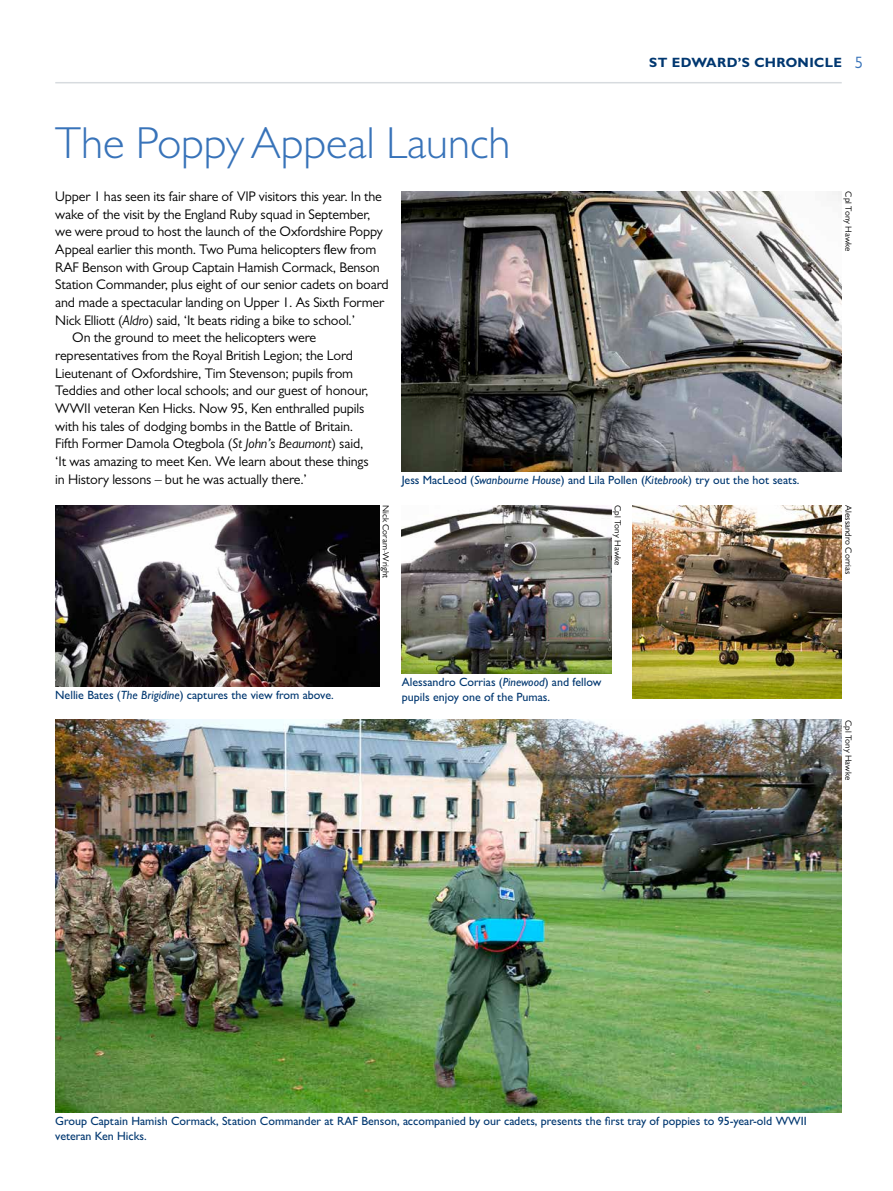
<style>
.page{position:relative;width:893px;height:1191px;background:#fff}
.page>*{position:absolute;margin:0;border:0;box-sizing:border-box;transform-origin:0 0}
.t1{font:300 45px "Gill Sans MT Pro";color:#3873b9}
.t2{font:14.1px "Gill Sans MT Pro";letter-spacing:-.01em;color:#000}
.t3{font:700 13.5px "Gill Sans MT Pro";letter-spacing:.025em;color:#003770}
.t4{font:500 12px/15px "Gill Sans MT Pro";color:#003770}
.t5{font:9px "Gill Sans MT Pro";color:#000}
.s1{font-weight:400;font-size:16.5px;color:#3873b9}
.s2{font-style:italic}
</style>
<div class="page">
<hr style="left:55px;top:82px;width:787px;height:1px;background:#d7dbdf">
<img style="left:55px;top:505px;width:324px;height:182px">
<img style="left:402px;top:505px;width:209px;height:168px">
<img style="left:632px;top:505px;width:210px;height:193px">
<img style="left:55px;top:720px;width:787px;height:392px">
<img style="left:402px;top:191px;width:440px;height:280px">
<h1 class="t1" style="left:55px;top:116px;width:457px">The Poppy Appeal Launch</h1>
<p class="t3" style="left:649px;top:54px;width:215px">ST EDWARD’S CHRONICLE <span class="s1">5</span></p>
<p class="t2" style="left:55px;top:188px;width:328px">Upper 1 has seen its fair share of VIP visitors this year. In the</p>
<p class="t2" style="left:55px;top:206px;width:317px">wake of the visit by the England Ruby squad in September,</p>
<p class="t2" style="left:55px;top:223px;width:329px">we were proud to host the launch of the Oxfordshire Poppy</p>
<p class="t2" style="left:55px;top:241px;width:323px">Appeal earlier this month. Two Puma helicopters flew from</p>
<p class="t2" style="left:55px;top:259px;width:326px">RAF Benson with Group Captain Hamish Cormack, Benson</p>
<p class="t2" style="left:55px;top:276px;width:335px">Station Commander, plus eight of our senior cadets on board</p>
<p class="t2" style="left:55px;top:294px;width:330px">and made a spectacular landing on Upper 1. As Sixth Former</p>
<p class="t2" style="left:55px;top:312px;width:301px">Nick Elliott (<span class="s2">Aldro</span>) said, ‘It beats riding a bike to school.’</p>
<p class="t2" style="left:72px;top:329px;width:245px">On the ground to meet the helicopters were</p>
<p class="t2" style="left:55px;top:347px;width:299px">representatives from the Royal British Legion; the Lord</p>
<p class="t2" style="left:55px;top:365px;width:299px">Lieutenant of Oxfordshire, Tim Stevenson; pupils from</p>
<p class="t2" style="left:55px;top:382px;width:315px">Teddies and other local schools; and our guest of honour,</p>
<p class="t2" style="left:55px;top:400px;width:311px">WWII veteran Ken Hicks. Now 95, Ken enthralled pupils</p>
<p class="t2" style="left:55px;top:418px;width:299px">with his tales of dodging bombs in the Battle of Britain.</p>
<p class="t2" style="left:55px;top:435px;width:310px">Fifth Former Damola Otegbola (<span class="s2">St John’s Beaumont</span>) said,</p>
<p class="t2" style="left:55px;top:453px;width:315px">‘It was amazing to meet Ken. We learn about these things</p>
<p class="t2" style="left:55px;top:471px;width:253px">in History lessons – but he was actually there.’</p>
<p class="t4" style="left:402px;top:472px;width:399px">Jess MacLeod (<span class="s2">Swanbourne House</span>) and Lila Pollen (<span class="s2">Kitebrook</span>) try out the hot seats.</p>
<p class="t4" style="left:55px;top:687px;width:280px">Nellie Bates (<span class="s2">The Brigidine</span>) captures the view from above.</p>
<p class="t5" style="left:391px;top:505px;width:74px;rotate:90deg">Nick Coram-Wright</p>
<p class="t5" style="left:623px;top:505px;width:62px;rotate:90deg">Cpl Tony Hawke</p>
<p class="t4" style="left:402px;top:674px;width:201px">Alessandro Corrias (<span class="s2">Pinewood</span>) and fellow pupils enjoy one of the Pumas.</p>
<p class="t5" style="left:854px;top:191px;width:62px;rotate:90deg">Cpl Tony Hawke</p>
<p class="t5" style="left:854px;top:505px;width:71px;rotate:90deg">Alessandro Corrias</p>
<p class="t5" style="left:854px;top:720px;width:62px;rotate:90deg">Cpl Tony Hawke</p>
<p class="t4" style="left:55px;top:1113px;width:753px">Group Captain Hamish Cormack, Station Commander at RAF Benson, accompanied by our cadets, presents the first tray of poppies to 95-year-old WWII veteran Ken Hicks.</p>
</div>
